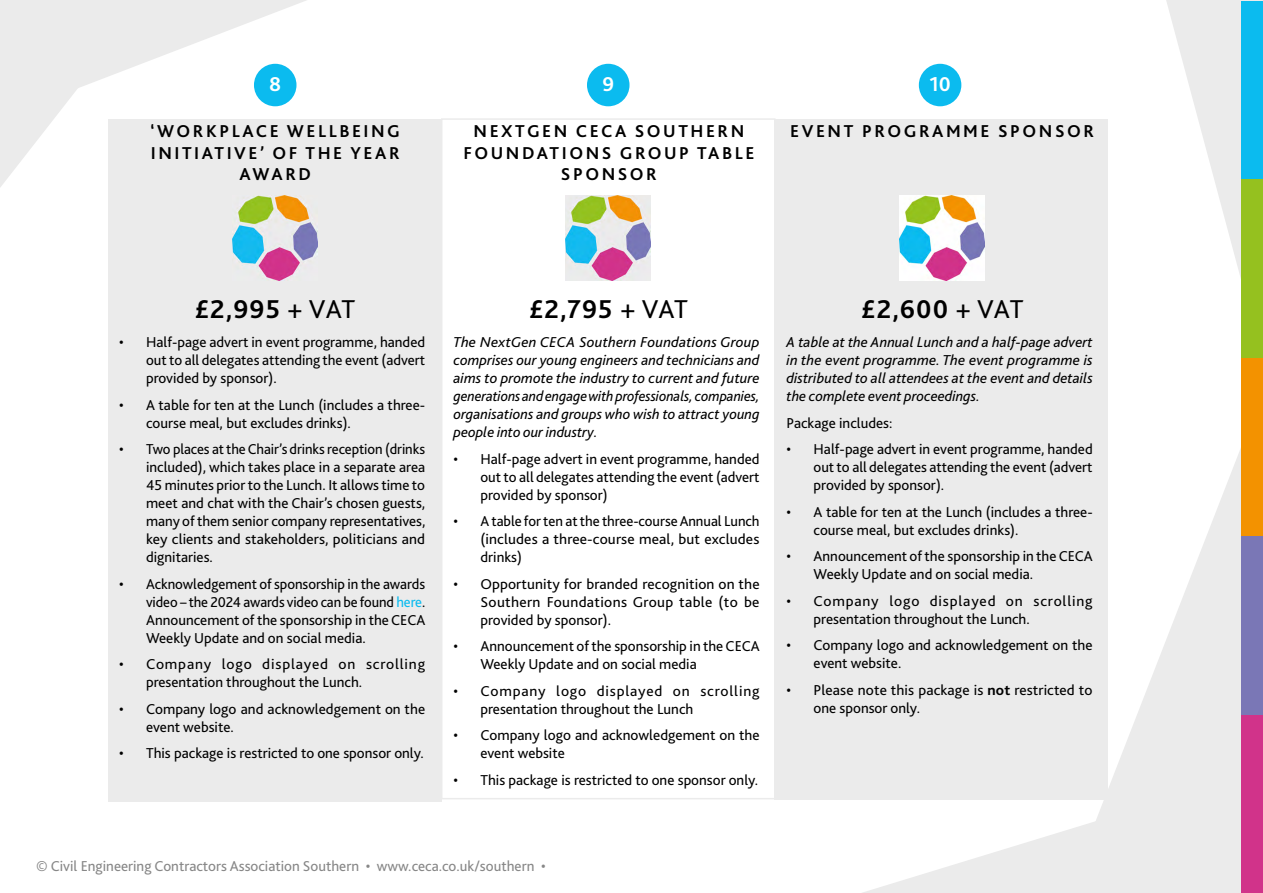
<style>
.page{position:relative;width:1263px;height:893px;background:#fff}
.page>*{position:absolute;margin:0;border:0;box-sizing:border-box;transform-origin:0 0}
.t1{font:700 27px "Bliss 2";letter-spacing:.04em;color:#000}
.t2{font:700 21px "Bliss 2";color:#fff}
.t3{font:700 18px/21.6px "Bliss 2";letter-spacing:.14em;color:#000;text-align:center}
.t4{font:15px/18px "Bliss 2";color:#000}
.t5{font:italic 15px/18px "Bliss 2";color:#000;text-align:justify}
.t6{font:15px/18px "Bliss 2";letter-spacing:.02em;color:#000}
.t7{font:15px "Bliss 2";color:#878787}
.s1{font-weight:400}
.s2{color:#0bbbef}
.s3{font-weight:700}
</style>
<div class="page">
<svg style="left:89px;top:0;width:217px;height:146px"></svg>
<svg style="left:0;top:0;width:89px;height:187px"></svg>
<svg style="left:1111px;top:382px;width:131px;height:400px"></svg>
<svg style="left:774px;top:782px;width:468px;height:111px;fill:#ebebeb"></svg>
<svg style="left:1166px;top:0;width:97px;height:382px"></svg>
<div style="left:1242px;top:1px;width:21px;height:178px;background:#0bbbef"></div>
<div style="left:1242px;top:358px;width:21px;height:178px;background:#f39200"></div>
<div style="left:1242px;top:179px;width:21px;height:179px;background:#95c11f"></div>
<div style="left:1242px;top:536px;width:21px;height:179px;background:#7a77b6"></div>
<div style="left:1242px;top:715px;width:21px;height:178px;background:#d1338a"></div>
<div style="left:109px;top:119px;width:333px;height:683px;background:#ebebeb"></div>
<div style="left:775px;top:119px;width:333px;height:680px;background:#ebebeb"></div>
<div style="left:441px;top:118px;width:334px;height:681px;background:#fff;border:2px solid #ebebeb"></div>
<div style="left:254px;top:64px;width:42px;height:42px;background:#0bbbef;border-radius:50%"></div>
<div style="left:587px;top:64px;width:42px;height:42px;background:#0bbbef;border-radius:50%"></div>
<div style="left:919px;top:64px;width:42px;height:42px;background:#0bbbef;border-radius:50%"></div>
<img style="left:900px;top:196px;width:84px;height:84px">
<img style="left:233px;top:196px;width:85px;height:84px">
<img style="left:566px;top:196px;width:84px;height:84px">
<h2 class="t2" style="left:269px;top:71px;width:14px">8</h2>
<h2 class="t2" style="left:602px;top:71px;width:13px">9</h2>
<h2 class="t2" style="left:929px;top:71px;width:23px">10</h2>
<p class="t3" style="left:150px;top:120px;width:251px">‘WORKPLACE WELLBEING<br>INITIATIVE’ OF THE YEAR<br>AWARD</p>
<p class="t3" style="left:474px;top:120px;width:272px">NEXTGEN CECA SOUTHERN</p>
<p class="t3" style="left:790px;top:120px;width:305px">EVENT PROGRAMME SPONSOR</p>
<p class="t3" style="left:463px;top:142px;width:293px">FOUNDATIONS GROUP TABLE<br>SPONSOR</p>
<h1 class="t1" style="left:194px;top:292px;width:162px">£2,995 <span class="s1">+ VAT</span></h1>
<p class="t4" style="left:146px;top:333px;width:281px;text-align:justify;text-indent:-27px">• Half-page advert in event programme, handed out to all delegates attending the event (advert provided by sponsor).</p>
<p class="t4" style="left:146px;top:396px;width:281px;text-indent:-27px">• A table for ten at the Lunch (includes a three&shy;course meal, but excludes drinks).</p>
<p class="t4" style="left:146px;top:440px;width:281px;text-align:justify;text-indent:-27px">• Two places at the Chair’s drinks reception (drinks included), which takes place in a separate area 45 minutes prior to the Lunch. It allows time to meet and chat with the Chair’s chosen guests, many of them senior company representatives, key clients and stakeholders, politicians and dignitaries.</p>
<p class="t4" style="left:146px;top:575px;width:281px;text-align:justify;text-indent:-27px">• Acknowledgement of sponsorship in the awards video – the 2024 awards video can be found <span class="s2">here</span>.<br>Announcement of the sponsorship in the CECA Weekly Update and on social media.</p>
<p class="t6" style="left:146px;top:655px;width:281px;text-indent:-27px">• Company logo displayed on scrolling presentation throughout the Lunch.</p>
<p class="t4" style="left:146px;top:700px;width:281px;text-indent:-27px">• Company logo and acknowledgement on the event website.</p>
<p class="t4" style="left:119px;top:744px;width:306px">• This package is restricted to one sponsor only.</p>
<h1 class="t1" style="left:529px;top:292px;width:161px">£2,795 <span class="s1">+ VAT</span></h1>
<h1 class="t1" style="left:861px;top:292px;width:164px">£2,600 <span class="s1">+ VAT</span></h1>
<p class="t5" style="left:453px;top:333px;width:308px">The NextGen CECA Southern Foundations Group comprises our young engineers and technicians and aims to promote the industry to current and future generations and engage with professionals, companies, organisations and groups who wish to attract young people into our industry.</p>
<p class="t4" style="left:480px;top:450px;width:281px;text-align:justify;text-indent:-27px">• Half-page advert in event programme, handed out to all delegates attending the event (advert provided by sponsor)</p>
<p class="t4" style="left:480px;top:512px;width:281px;text-align:justify;text-indent:-27px">• A table for ten at the three-course Annual Lunch (includes a three-course meal, but excludes drinks)</p>
<p class="t4" style="left:480px;top:575px;width:281px;text-align:justify;text-indent:-27px">• Opportunity for branded recognition on the Southern Foundations Group table (to be provided by sponsor).</p>
<p class="t4" style="left:480px;top:637px;width:281px;text-indent:-27px">• Announcement of the sponsorship in the CECA<br>Weekly Update and on social media</p>
<p class="t6" style="left:480px;top:682px;width:281px;text-indent:-27px">• Company logo displayed on scrolling presentation throughout the Lunch</p>
<p class="t4" style="left:480px;top:726px;width:281px;text-indent:-27px">• Company logo and acknowledgement on the event website</p>
<p class="t4" style="left:453px;top:771px;width:306px">• This package is restricted to one sponsor only.</p>
<p class="t5" style="left:786px;top:333px;width:308px">A table at the Annual Lunch and a half-page advert in the event programme. The event programme is distributed to all attendees at the event and details the complete event proceedings.</p>
<p class="t4" style="left:786px;top:414px;width:107px">Package includes:</p>
<p class="t4" style="left:813px;top:440px;width:281px;text-align:justify;text-indent:-27px">• Half-page advert in event programme, handed out to all delegates attending the event (advert provided by sponsor).</p>
<p class="t4" style="left:813px;top:503px;width:281px;text-indent:-27px">• A table for ten at the Lunch (includes a three&shy;course meal, but excludes drinks).</p>
<p class="t4" style="left:813px;top:547px;width:281px;text-indent:-27px">• Announcement of the sponsorship in the CECA<br>Weekly Update and on social media.</p>
<p class="t6" style="left:813px;top:592px;width:281px;text-indent:-27px">• Company logo displayed on scrolling presentation throughout the Lunch.</p>
<p class="t4" style="left:813px;top:636px;width:281px;text-indent:-27px">• Company logo and acknowledgement on the event website.</p>
<p class="t4" style="left:813px;top:681px;width:280px;text-indent:-27px">• Please note this package is <span class="s3">not</span> restricted to one sponsor only.</p>
<p class="t7" style="left:36px;top:856px;width:511px">© Civil Engineering Contractors Association Southern • www.ceca.co.uk/southern •</p>
</div>
